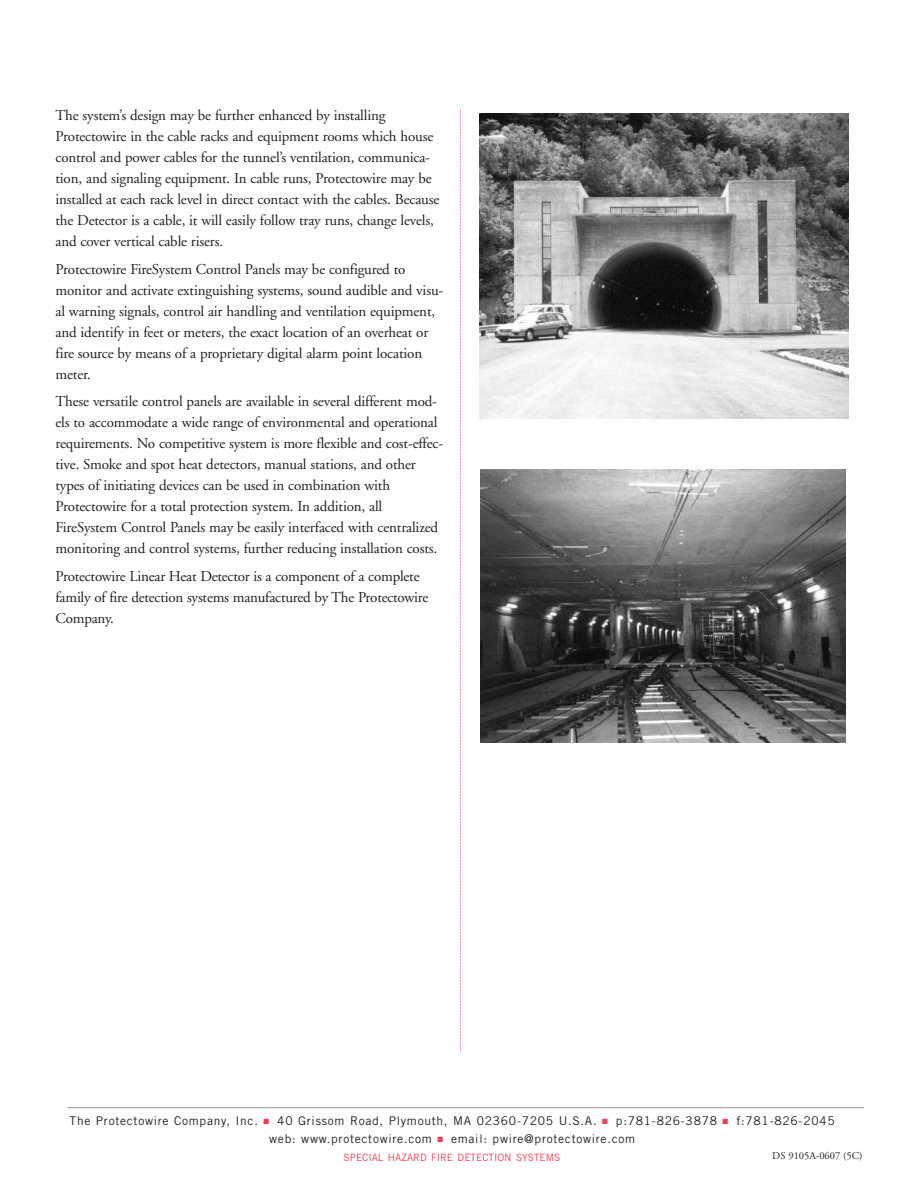
<style>
.page{position:relative;width:918px;height:1188px;background:#fff}
.page>*{position:absolute;margin:0;border:0;box-sizing:border-box;transform-origin:0 0}
.t1{font:15px/21px "Adobe Garamond";letter-spacing:-.01em;color:#231f20}
.t2{font:12px/18px "Trade Gothic";letter-spacing:.06em;color:#231f20;text-align:center}
.t3{font:10.5px "Adobe Garamond";color:#231f20}
.t4{font:10.2px "Trade Gothic";color:#ef3f56}
.s1{color:#ef3f56}
</style>
<div class="page">
<hr style="left:68px;top:1107px;width:796px;height:1px;background:#939598">
<svg style="left:460px;top:109px;width:1px;height:945px"></svg>
<img style="left:481px;top:469px;width:365px;height:273px">
<img style="left:480px;top:113px;width:369px;height:305px">
<p class="t1" style="left:56px;top:106px;width:385px">The system’s design may be further enhanced by installing Protectowire in the cable racks and equipment rooms which house control and power cables for the tunnel’s ventilation, communica&shy;tion, and signaling equipment. In cable runs, Protectowire may be installed at each rack level in direct contact with the cables. Because the Detector is a cable, it will easily follow tray runs, change levels, and cover vertical cable risers.</p>
<p class="t1" style="left:56px;top:260px;width:389px">Protectowire FireSystem Control Panels may be configured to monitor and activate extinguishing systems, sound audible and visu&shy;al warning signals, control air handling and ventilation equipment, and identify in feet or meters, the exact location of an overheat or fire source by means of a proprietary digital alarm point location meter.</p>
<p class="t1" style="left:56px;top:392px;width:389px">These versatile control panels are available in several different mod&shy;els to accommodate a wide range of environmental and operational requirements. No competitive system is more flexible and cost-effec&shy;tive. Smoke and spot heat detectors, manual stations, and other types of initiating devices can be used in combination with Protectowire for a total protection system. In addition, all FireSystem Control Panels may be easily interfaced with centralized monitoring and control systems, further reducing installation costs.</p>
<p class="t1" style="left:56px;top:567px;width:374px">Protectowire Linear Heat Detector is a component of a complete family of fire detection systems manufactured by The Protectowire<br>Company.</p>
<p class="t2" style="left:70px;top:1113px;width:767px">The Protectowire Company, Inc. <span class="s1">■</span> 40 Grissom Road, Plymouth, MA 02360-7205 U.S.A. <span class="s1">■</span> p:781-826-3878 <span class="s1">■</span> f:781-826-2045 web: www.protectowire.com <span class="s1">■</span> email: pwire@protectowire.com</p>
<p class="t4" style="left:344px;top:1154px;width:218px">SPECIAL HAZARD FIRE DETECTION SYSTEMS</p>
<p class="t3" style="left:772px;top:1151px;width:92px">DS 9105A-0607 (5C)</p>
</div>
